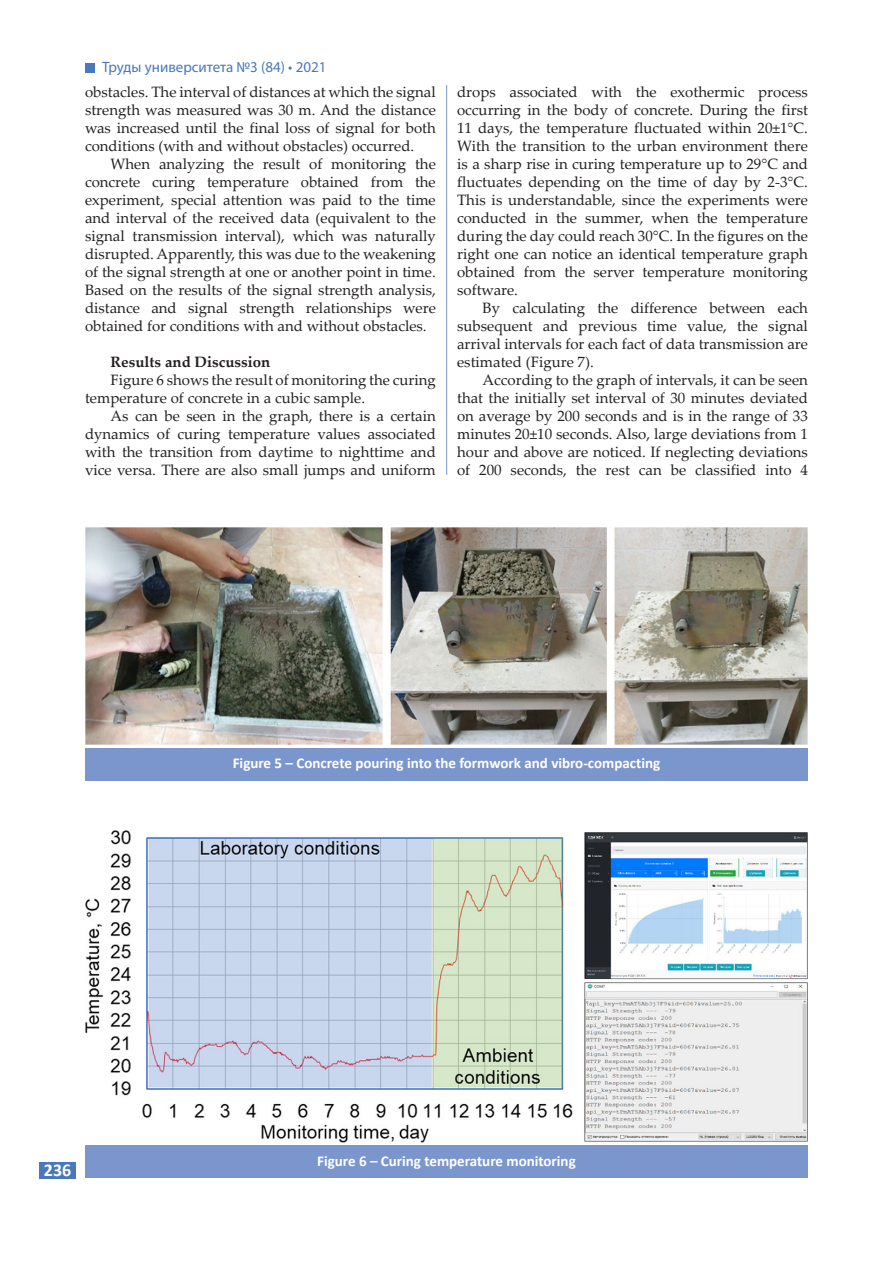
<style>
.page{position:relative;width:893px;height:1263px;background:#fff}
.page>*{position:absolute;margin:0;border:0;box-sizing:border-box;transform-origin:0 0}
.t1{font:700 18px "Calibri";color:#fff}
.ТЕКСТ_Palatino_Linot{font:15px/18px "Palatino Linotype";color:#231f20;text-align:justify}
.Рисунки_Calibri_10pt{font:700 15px "Calibri";color:#fff}
.t2{font:15px "Myriad Pro";color:#4a78bd}
.ТЕКСТ_Palatino_Linot-2{font:700 15px "Palatino Linotype";color:#231f20}
</style>
<div class="page">
<div style="left:40px;top:1162px;width:36px;height:16px;background:#4a78bd"></div>
<div style="left:85px;top:63px;width:9px;height:9px;background:#4a78bd"></div>
<div style="left:85px;top:748px;width:723px;height:32px;background:#7b96cc"></div>
<img style="left:85px;top:527px;width:723px;height:217px">
<div style="left:85px;top:1146px;width:723px;height:32px;background:#7b96cc"></div>
<img style="left:85px;top:830px;width:723px;height:312px">
<hr style="left:446px;top:85px;width:1px;height:390px;background:#7b96cc">
<p class="t2" style="left:102px;top:58px;width:226px">Труды университета №3 (84) • 2021</p>
<p class="ТЕКСТ_Palatino_Linot" style="left:85px;top:82px;width:352px">obstacles. The interval of distances at which the signal strength was measured was 30 m. And the distance was increased until the final loss of signal for both conditions (with and without obstacles) occurred.</p>
<p class="ТЕКСТ_Palatino_Linot" style="left:85px;top:154px;width:352px;text-indent:26px">When analyzing the result of monitoring the concrete curing temperature obtained from the experiment, special attention was paid to the time and interval of the received data (equivalent to the signal transmission interval), which was naturally disrupted. Apparently, this was due to the weakening of the signal strength at one or another point in time.<br>Based on the results of the signal strength analysis, distance and signal strength relationships were obtained for conditions with and without obstacles.</p>
<p class="ТЕКСТ_Palatino_Linot-2" style="left:111px;top:351px;width:161px">Results and Discussion</p>
<p class="ТЕКСТ_Palatino_Linot" style="left:85px;top:370px;width:352px;text-indent:26px">Figure 6 shows the result of monitoring the curing temperature of concrete in a cubic sample.</p>
<p class="ТЕКСТ_Palatino_Linot" style="left:85px;top:406px;width:352px;text-indent:26px">As can be seen in the graph, there is a certain dynamics of curing temperature values associated with the transition from daytime to nighttime and vice versa. There are also small jumps and uniform</p>
<p class="ТЕКСТ_Palatino_Linot" style="left:457px;top:82px;width:352px">drops associated with the exothermic process occurring in the body of concrete. During the first 11 days, the temperature fluctuated within 20±1°C.<br>With the transition to the urban environment there is a sharp rise in curing temperature up to 29°C and fluctuates depending on the time of day by 2-3°C.<br>This is understandable, since the experiments were conducted in the summer, when the temperature during the day could reach 30°C. In the figures on the right one can notice an identical temperature graph obtained from the server temperature monitoring software.</p>
<p class="ТЕКСТ_Palatino_Linot" style="left:457px;top:298px;width:352px;text-indent:26px">By calculating the difference between each subsequent and previous time value, the signal arrival intervals for each fact of data transmission are estimated (Figure 7).</p>
<p class="ТЕКСТ_Palatino_Linot" style="left:457px;top:370px;width:352px;text-indent:26px">According to the graph of intervals, it can be seen that the initially set interval of 30 minutes deviated on average by 200 seconds and is in the range of 33 minutes 20±10 seconds. Also, large deviations from 1 hour and above are noticed. If neglecting deviations of 200 seconds, the rest can be classified into 4</p>
<p class="Рисунки_Calibri_10pt" style="left:233px;top:752px;width:429px">Figure 5 – Concrete pouring into the formwork and vibro-compacting</p>
<p class="t1" style="left:44px;top:1157px;width:29px">236</p>
<p class="Рисунки_Calibri_10pt" style="left:317px;top:1150px;width:260px">Figure 6 – Curing temperature monitoring</p>
</div>
